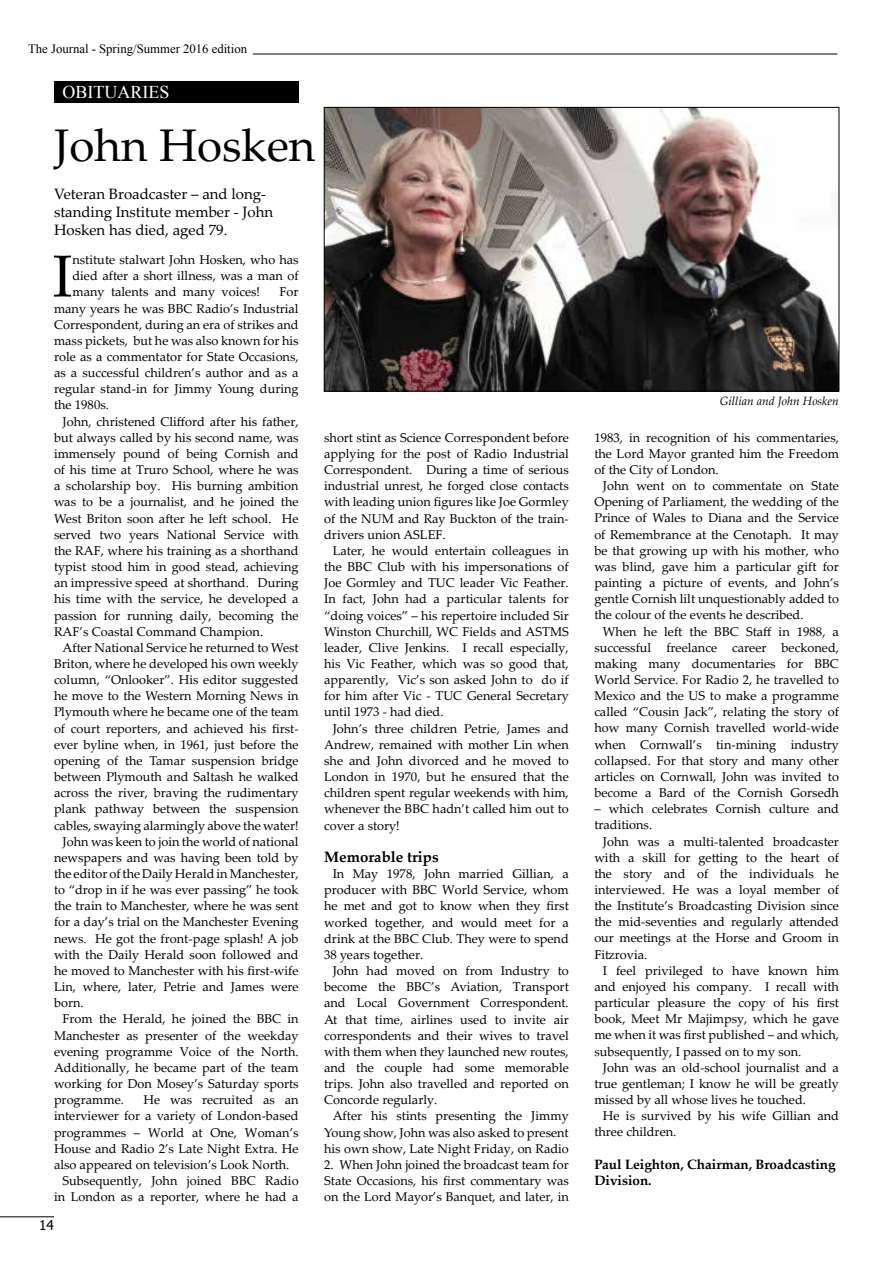
<style>
.page{position:relative;width:893px;height:1263px;background:#fff}
.page>*{position:absolute;margin:0;border:0;box-sizing:border-box;transform-origin:0 0}
.t1{font:59.1px "Palatino Linotype";color:#000}
.t2{font:45.75px "Palatino Linotype";color:#000}
.t3{font:18px "Times New Roman";color:#fff}
.t4{font:15px/18px "Palatino Linotype";color:#000}
.t5{font:700 15px "Palatino Linotype";color:#000}
.t6{font:700 13.5px/16.2px "Palatino Linotype";color:#000}
.t7{font:13.5px "Tahoma";color:#000}
.t8{font:12.75px/16.2px "Palatino Linotype";color:#000;text-align:justify}
.t9{font:12.75px "Times New Roman";color:#000}
.t10{font:italic 12px "Palatino Linotype";color:#000}
</style>
<div class="page">
<hr style="left:54px;top:54px;width:783px;height:1px;background:#000">
<div style="left:22px;top:43px;width:231px;height:15px;background:#fff;border-radius:6px"></div>
<hr style="left:0;top:1216px;width:54px;height:1px;background:#000">
<div style="left:54px;top:81px;width:245px;height:21px;background:#000"></div>
<img style="left:326px;top:109px;width:511px;height:280px">
<div style="left:324px;top:107px;width:515px;height:284px;border:1px solid #000"></div>
<p class="t9" style="left:28px;top:40px;width:221px">The Journal - Spring/Summer 2016 edition</p>
<h3 class="t3" style="left:63px;top:79px;width:108px">OBITUARIES</h3>
<h2 class="t2" style="left:54px;top:113px;width:263px">John Hosken</h2>
<p class="t4" style="left:54px;top:185px;width:221px">Veteran Broadcaster – and long&shy;standing Institute member - John<br>Hosken has died, aged 79.</p>
<h1 class="t1" style="left:53px;top:234px;width:21px">I</h1>
<p class="t8" style="left:72px;top:251px;width:228px">nstitute stalwart John Hosken, who has died after a short illness, was a man of many talents and many voices!</p>
<p class="t8" style="left:54px;top:283px;width:246px;text-indent:226px">For many years he was BBC Radio’s Industrial Correspondent, during an era of strikes and mass pickets, but he was also known for his role as a commentator for State Occasions, as a successful children’s author and as a regular stand-in for Jimmy Young during the 1980s.</p>
<p class="t8" style="left:54px;top:413px;width:246px;text-indent:9px">John, christened Clifford after his father, but always called by his second name, was immensely pound of being Cornish and of his time at Truro School, where he was a scholarship boy. His burning ambition was to be a journalist, and he joined the West Briton soon after he left school. He served two years National Service with the RAF, where his training as a shorthand typist stood him in good stead, achieving an impressive speed at shorthand. During his time with the service, he developed a passion for running daily, becoming the RAF’s Coastal Command Champion.</p>
<p class="t8" style="left:63px;top:639px;width:238px">After National Service he returned to West</p>
<p class="t8" style="left:54px;top:655px;width:246px">Briton, where he developed his own weekly</p>
<p class="t8" style="left:54px;top:671px;width:246px">column, “Onlooker”. His editor suggested</p>
<p class="t8" style="left:54px;top:687px;width:246px">he move to the Western Morning News in</p>
<p class="t8" style="left:54px;top:703px;width:246px">Plymouth where he became one of the team</p>
<p class="t8" style="left:54px;top:720px;width:246px">of court reporters, and achieved his first-</p>
<p class="t8" style="left:54px;top:736px;width:246px">ever byline when, in 1961, just before the</p>
<p class="t8" style="left:54px;top:752px;width:246px">opening of the Tamar suspension bridge</p>
<p class="t8" style="left:54px;top:768px;width:246px">between Plymouth and Saltash he walked</p>
<p class="t8" style="left:54px;top:784px;width:246px">across the river, braving the rudimentary</p>
<p class="t8" style="left:54px;top:800px;width:246px">plank pathway between the suspension</p>
<p class="t8" style="left:54px;top:817px;width:246px">cables, swaying alarmingly above the water!</p>
<p class="t8" style="left:63px;top:833px;width:238px">John was keen to join the world of national</p>
<p class="t8" style="left:54px;top:849px;width:246px">newspapers and was having been told by</p>
<p class="t8" style="left:54px;top:865px;width:246px">the editor of the Daily Herald in Manchester,</p>
<p class="t8" style="left:54px;top:881px;width:246px">to “drop in if he was ever passing” he took</p>
<p class="t8" style="left:54px;top:897px;width:246px">the train to Manchester, where he was sent</p>
<p class="t8" style="left:54px;top:913px;width:246px">for a day’s trial on the Manchester Evening</p>
<p class="t8" style="left:54px;top:930px;width:246px">news. He got the front-page splash! A job</p>
<p class="t8" style="left:54px;top:946px;width:246px">with the Daily Herald soon followed and</p>
<p class="t8" style="left:54px;top:962px;width:246px">he moved to Manchester with his first-wife</p>
<p class="t8" style="left:54px;top:978px;width:246px">Lin, where, later, Petrie and James were</p>
<p class="t8" style="left:54px;top:994px;width:31px">born.</p>
<p class="t8" style="left:63px;top:1010px;width:238px">From the Herald, he joined the BBC in</p>
<p class="t8" style="left:54px;top:1027px;width:246px">Manchester as presenter of the weekday</p>
<p class="t8" style="left:54px;top:1043px;width:246px">evening programme Voice of the North.</p>
<p class="t8" style="left:54px;top:1059px;width:246px">Additionally, he became part of the team</p>
<p class="t8" style="left:54px;top:1075px;width:246px">working for Don Mosey’s Saturday sports</p>
<p class="t8" style="left:54px;top:1091px;width:71px">programme.</p>
<p class="t8" style="left:144px;top:1091px;width:156px">He was recruited as an</p>
<p class="t8" style="left:54px;top:1107px;width:246px">interviewer for a variety of London-based</p>
<p class="t8" style="left:54px;top:1123px;width:246px">programmes – World at One, Woman’s</p>
<p class="t8" style="left:54px;top:1140px;width:246px">House and Radio 2’s Late Night Extra. He</p>
<p class="t8" style="left:54px;top:1156px;width:237px">also appeared on television’s Look North.</p>
<p class="t8" style="left:63px;top:1172px;width:238px">Subsequently, John joined BBC Radio</p>
<p class="t8" style="left:54px;top:1188px;width:246px">in London as a reporter, where he had a</p>
<p class="t7" style="left:39px;top:1216px;width:16px">14</p>
<p class="t8" style="left:324px;top:429px;width:246px">short stint as Science Correspondent before applying for the post of Radio Industrial Correspondent. During a time of serious industrial unrest, he forged close contacts with leading union figures like Joe Gormley of the NUM and Ray Buckton of the train&shy;drivers union ASLEF.</p>
<p class="t8" style="left:324px;top:542px;width:246px;text-indent:9px">Later, he would entertain colleagues in the BBC Club with his impersonations of Joe Gormley and TUC leader Vic Feather.<br>In fact, John had a particular talents for “doing voices” – his repertoire included Sir Winston Churchill, WC Fields and ASTMS leader, Clive Jenkins. I recall especially, his Vic Feather, which was so good that, apparently, Vic’s son asked John to do if for him after Vic - TUC General Secretary until 1973 - had died.</p>
<p class="t8" style="left:324px;top:720px;width:246px;text-indent:9px">John’s three children Petrie, James and Andrew, remained with mother Lin when she and John divorced and he moved to London in 1970, but he ensured that the children spent regular weekends with him, whenever the BBC hadn’t called him out to cover a story!</p>
<p class="t5" style="left:324px;top:846px;width:116px">Memorable trips</p>
<p class="t8" style="left:324px;top:865px;width:246px;text-indent:9px">In May 1978, John married Gillian, a producer with BBC World Service, whom he met and got to know when they first worked together, and would meet for a drink at the BBC Club. They were to spend 38 years together.</p>
<p class="t8" style="left:324px;top:962px;width:246px;text-indent:9px">John had moved on from Industry to become the BBC’s Aviation, Transport and Local Government Correspondent.<br>At that time, airlines used to invite air correspondents and their wives to travel with them when they launched new routes, and the couple had some memorable trips. John also travelled and reported on Concorde regularly.</p>
<p class="t8" style="left:324px;top:1107px;width:246px;text-indent:9px">After his stints presenting the Jimmy Young show, John was also asked to present his own show, Late Night Friday, on Radio</p>
<p class="t8" style="left:324px;top:1156px;width:246px">2. When John joined the broadcast team for State Occasions, his first commentary was on the Lord Mayor’s Banquet, and later, in</p>
<p class="t10" style="left:720px;top:393px;width:121px">Gillian and John Hosken</p>
<p class="t8" style="left:594px;top:429px;width:246px">1983, in recognition of his commentaries, the Lord Mayor granted him the Freedom of the City of London.</p>
<p class="t8" style="left:594px;top:477px;width:246px;text-indent:9px">John went on to commentate on State Opening of Parliament, the wedding of the Prince of Wales to Diana and the Service of Remembrance at the Cenotaph. It may be that growing up with his mother, who was blind, gave him a particular gift for painting a picture of events, and John’s gentle Cornish lilt unquestionably added to the colour of the events he described.</p>
<p class="t8" style="left:594px;top:623px;width:246px;text-indent:9px">When he left the BBC Staff in 1988, a successful freelance career beckoned, making many documentaries for BBC World Service. For Radio 2, he travelled to Mexico and the US to make a programme called “Cousin Jack”, relating the story of how many Cornish travelled world-wide when Cornwall’s tin-mining industry collapsed. For that story and many other articles on Cornwall, John was invited to become a Bard of the Cornish Gorsedh</p>
<p class="t8" style="left:594px;top:800px;width:246px">– which celebrates Cornish culture and traditions.</p>
<p class="t8" style="left:594px;top:833px;width:246px;text-indent:9px">John was a multi-talented broadcaster with a skill for getting to the heart of the story and of the individuals he interviewed. He was a loyal member of the Institute’s Broadcasting Division since the mid-seventies and regularly attended our meetings at the Horse and Groom in Fitzrovia.</p>
<p class="t8" style="left:594px;top:962px;width:246px;text-indent:9px">I feel privileged to have known him and enjoyed his company. I recall with particular pleasure the copy of his first book, Meet Mr Majimpsy, which he gave me when it was first published – and which, subsequently, I passed on to my son.</p>
<p class="t8" style="left:594px;top:1059px;width:246px;text-indent:9px">John was an old-school journalist and a true gentleman; I know he will be greatly missed by all whose lives he touched.</p>
<p class="t8" style="left:594px;top:1107px;width:246px;text-indent:9px">He is survived by his wife Gillian and three children.</p>
<p class="t6" style="left:594px;top:1156px;width:243px">Paul Leighton, Chairman, Broadcasting<br>Division.</p>
</div>
